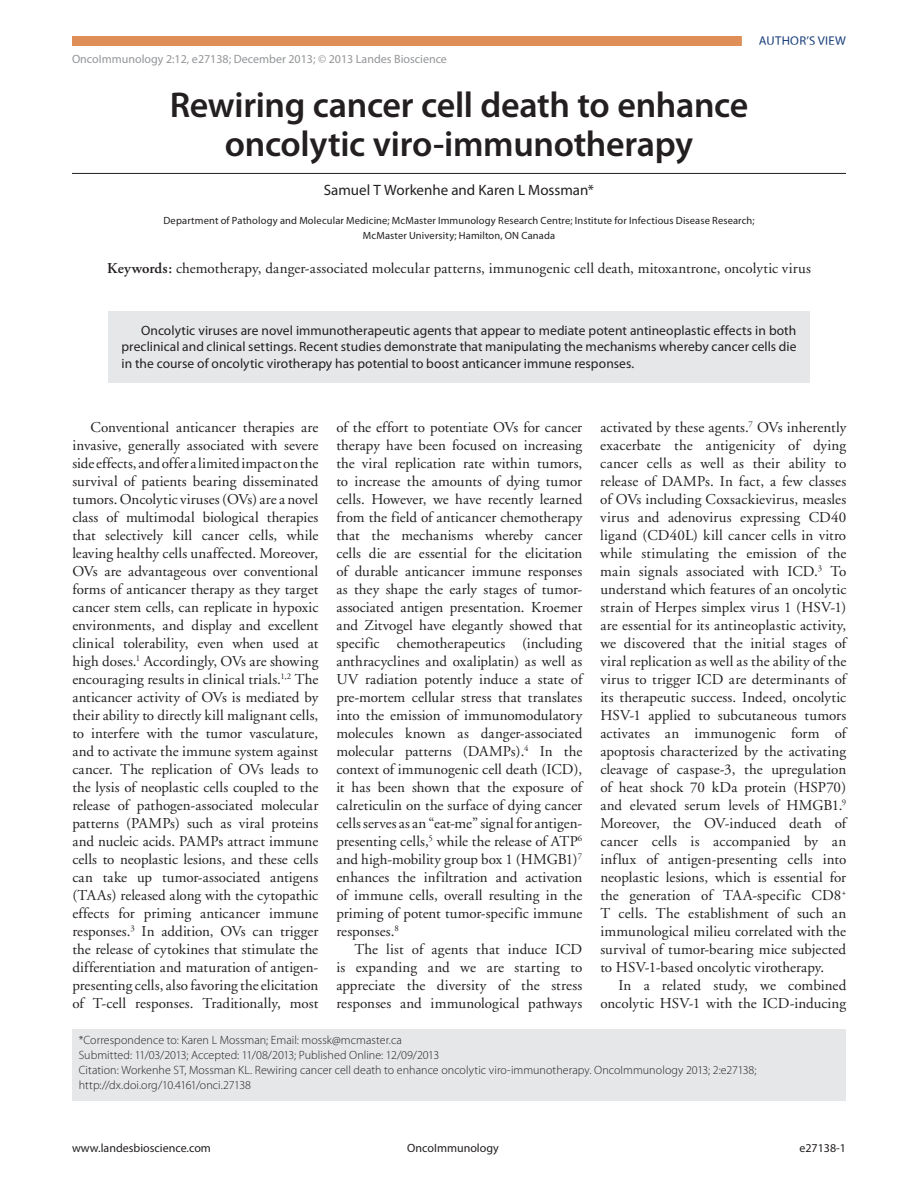
<style>
.page{position:relative;width:918px;height:1188px;background:#fff}
.page>*{position:absolute;margin:0;border:0;box-sizing:border-box;transform-origin:0 0}
.t1{font:600 36px/39px "Myriad Pro";letter-spacing:-.01em;color:#231f20;text-align:center}
.t2{font:15px/18px "Adobe Garamond";letter-spacing:.005em;color:#231f20;text-align:justify}
.t3{font:15px "Myriad Pro";color:#231f20}
.t4{font:13.5px/16.5px "Myriad Pro";letter-spacing:.005em;color:#231f20;text-align:justify}
.t5{font:12.75px "Myriad Pro";letter-spacing:.025em;color:#193f7c}
.t6{font:300 12px/15px "Myriad Pro";letter-spacing:.005em;color:#231f20}
.t7{font:12px "Myriad Pro";color:#939598}
.t8{font:12px "Myriad Pro";color:#231f20}
.t9{font:10.5px/15px "Myriad Pro";letter-spacing:.01em;color:#231f20;text-align:center}
.s1{font-weight:600}
</style>
<div class="page">
<div style="left:72px;top:36px;width:774px;height:10px;background:#df8e57"></div>
<svg style="left:741px;top:36px;width:105px;height:10px"></svg>
<div style="left:72px;top:1029px;width:774px;height:72px;background:#e6e7e9"></div>
<hr style="left:72px;top:173px;width:774px;height:1px;background:#231f20">
<div style="left:108px;top:311px;width:702px;height:72px;background:#e6e7e9"></div>
<p class="t7" style="left:72px;top:52px;width:376px">OncoImmunology 2:12, e27138; December 2013; © 2013 Landes Bioscience</p>
<p class="t5" style="left:759px;top:33px;width:88px">Author’s View</p>
<h1 class="t1" style="left:170px;top:85px;width:580px">Rewiring cancer cell death to enhance oncolytic viro-immunotherapy</h1>
<p class="t3" style="left:324px;top:181px;width:272px">Samuel T Workenhe and Karen L Mossman*</p>
<p class="t9" style="left:163px;top:212px;width:593px">Department of Pathology and Molecular Medicine; McMaster Immunology Research Centre; Institute for Infectious Disease Research;<br>McMaster University; Hamilton, ON Canada</p>
<p class="t2" style="left:107px;top:259px;width:705px"><span class="s1">Keywords:</span> chemotherapy, danger-associated molecular patterns, immunogenic cell death, mitoxantrone, oncolytic virus</p>
<p class="t4" style="left:122px;top:322px;width:677px;text-indent:19px">Oncolytic viruses are novel immunotherapeutic agents that appear to mediate potent antineoplastic effects in both preclinical and clinical settings. Recent studies demonstrate that manipulating the mechanisms whereby cancer cells die in the course of oncolytic virotherapy has potential to boost anticancer immune responses.</p>
<p class="t2" style="left:72px;top:419px;width:248px;text-indent:18px">Conventional anticancer therapies are invasive, generally associated with severe side effects, and offer a limited impact on the survival of patients bearing disseminated tumors. Oncolytic viruses (OVs) are a novel class of multimodal biological therapies that selectively kill cancer cells, while leaving healthy cells unaffected. Moreover, OVs are advantageous over conventional forms of anticancer therapy as they target cancer stem cells, can replicate in hypoxic environments, and display and excellent clinical tolerability, even when used at high doses.<sup>1</sup> Accordingly, OVs are showing encouraging results in clinical trials.<sup>1,2</sup> The anticancer activity of OVs is mediated by their ability to directly kill malignant cells, to interfere with the tumor vasculature, and to activate the immune system against cancer. The replication of OVs leads to the lysis of neoplastic cells coupled to the release of pathogen-associated molecular patterns (PAMPs) such as viral proteins and nucleic acids. PAMPs attract immune cells to neoplastic lesions, and these cells can take up tumor-associated antigens (TAAs) released along with the cytopathic effects for priming anticancer immune responses.<sup>3</sup> In addition, OVs can trigger the release of cytokines that stimulate the differentiation and maturation of antigen&shy;presenting cells, also favoring the elicitation of T-cell responses. Traditionally, most</p>
<p class="t2" style="left:336px;top:419px;width:248px">of the effort to potentiate OVs for cancer therapy have been focused on increasing the viral replication rate within tumors, to increase the amounts of dying tumor cells. However, we have recently learned from the field of anticancer chemotherapy that the mechanisms whereby cancer cells die are essential for the elicitation of durable anticancer immune responses as they shape the early stages of tumor&shy;associated antigen presentation. Kroemer and Zitvogel have elegantly showed that specific chemotherapeutics (including anthracyclines and oxaliplatin) as well as UV radiation potently induce a state of pre-mortem cellular stress that translates into the emission of immunomodulatory molecules known as danger-associated molecular patterns (DAMPs).<sup>4</sup> In the context of immunogenic cell death (ICD), it has been shown that the exposure of calreticulin on the surface of dying cancer cells serves as an “eat-me” signal for antigen&shy;presenting cells,<sup>5</sup> while the release of ATP<sup>6 </sup>and high-mobility group box 1 (HMGB1)<sup>7 </sup>enhances the infiltration and activation of immune cells, overall resulting in the priming of potent tumor-specific immune responses.<sup>8</sup></p>
<p class="t2" style="left:600px;top:419px;width:248px">activated by these agents.<sup>7</sup> OVs inherently exacerbate the antigenicity of dying cancer cells as well as their ability to release of DAMPs. In fact, a few classes of OVs including Coxsackievirus, measles virus and adenovirus expressing CD40 ligand (CD40L) kill cancer cells in vitro while stimulating the emission of the main signals associated with ICD.<sup>3</sup> To understand which features of an oncolytic strain of Herpes simplex virus 1 (HSV-1) are essential for its antineoplastic activity, we discovered that the initial stages of viral replication as well as the ability of the virus to trigger ICD are determinants of its therapeutic success. Indeed, oncolytic HSV-1 applied to subcutaneous tumors activates an immunogenic form of apoptosis characterized by the activating cleavage of caspase-3, the upregulation of heat shock 70 kDa protein (HSP70) and elevated serum levels of HMGB1.<sup>9<br></sup>Moreover, the OV-induced death of cancer cells is accompanied by an influx of antigen-presenting cells into neoplastic lesions, which is essential for the generation of TAA-specific CD8<sup>+ </sup>T cells. The establishment of such an immunological milieu correlated with the survival of tumor-bearing mice subjected to HSV-1-based oncolytic virotherapy.</p>
<p class="t2" style="left:600px;top:977px;width:247px;text-align:right">In a related study, we combined oncolytic HSV-1 with the ICD-inducing</p>
<p class="t6" style="left:79px;top:1033px;width:679px">*Correspondence to: Karen L Mossman; Email: mossk@mcmaster.ca<br>Submitted: 11/03/2013; Accepted: 11/08/2013; Published Online: 12/09/2013<br>Citation: Workenhe ST, Mossman KL. Rewiring cancer cell death to enhance oncolytic viro-immunotherapy. OncoImmunology 2013; 2:e27138; http://dx.doi.org/10.4161/onci.27138</p>
<p class="t2" style="left:336px;top:941px;width:247px;text-indent:18px">The list of agents that induce ICD is expanding and we are starting to appreciate the diversity of the stress responses and immunological pathways</p>
<p class="t8" style="left:72px;top:1141px;width:140px">www.landesbioscience.com</p>
<p class="t8" style="left:407px;top:1141px;width:93px">OncoImmunology</p>
<p class="t8" style="left:799px;top:1141px;width:48px">e27138-1</p>
</div>
